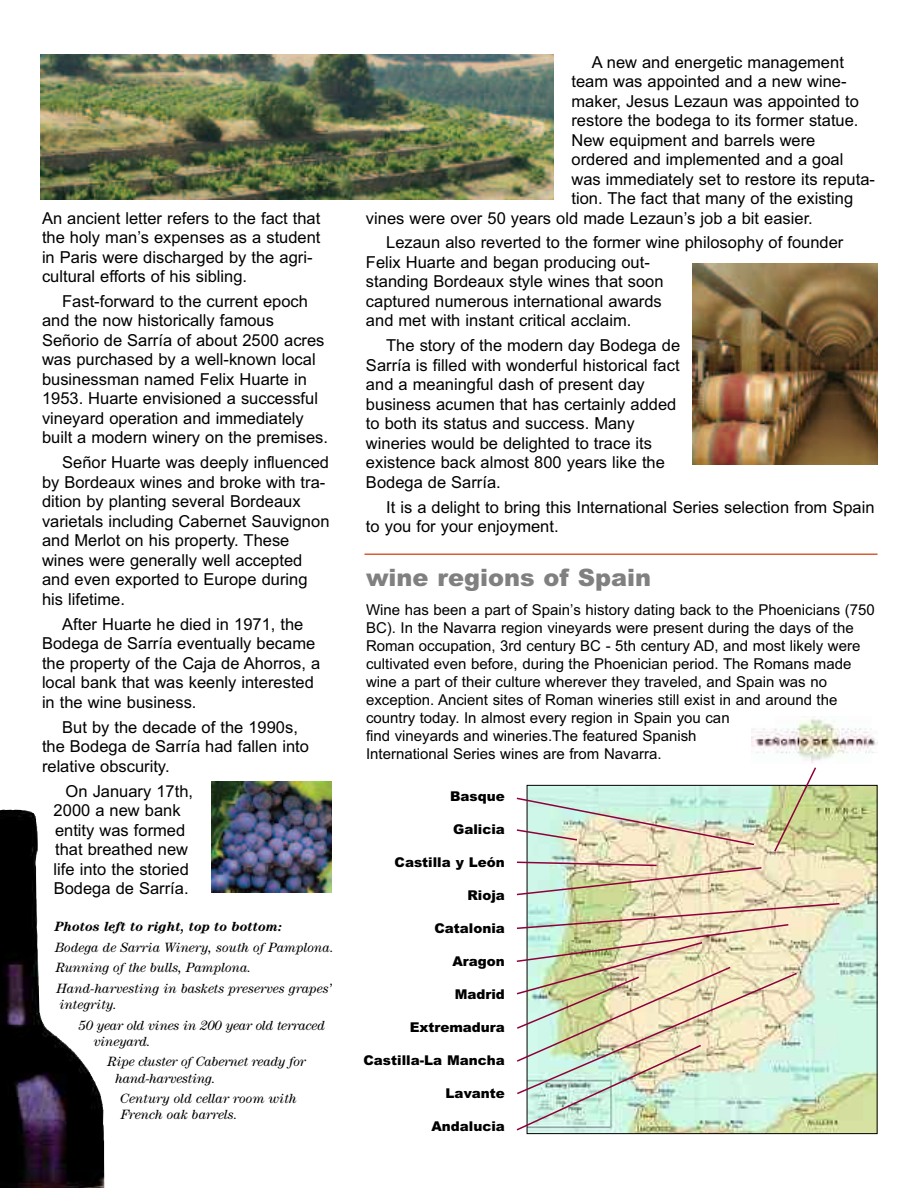
<style>
.page{position:relative;width:918px;height:1188px;background:#fff}
.page>*{position:absolute;margin:0;border:0;box-sizing:border-box;transform-origin:0 0}
.t1{font:900 24px "Arial";color:#808080}
.t2{font:16.5px/19.5px "Arial";color:#000}
.t3{font:15px/18px "Arial";color:#000}
.t4{font:italic 13.5px/20.5px "Century";color:#000}
.t5{font:900 13.5px "Arial";color:#000}
.t6{font:italic 700 13.5px "Century";color:#000}
</style>
<div class="page">
<hr style="left:364px;top:554px;width:514px;height:1px;background:#d85d32">
<img style="left:529px;top:787px;width:347px;height:345px">
<svg style="left:516px;top:861px;width:247px;height:35px;background:#d9d0b4"></svg>
<img style="left:0;top:809px;width:104px;height:379px">
<img style="left:516px;top:797px;width:240px;height:49px">
<img style="left:211px;top:782px;width:121px;height:111px">
<img style="left:693px;top:264px;width:185px;height:201px">
<img style="left:40px;top:54px;width:514px;height:146px">
<img style="left:516px;top:902px;width:325px;height:230px">
<svg style="left:773px;top:767px;width:45px;height:86px"></svg>
<img style="left:752px;top:719px;width:126px;height:44px">
<p class="t2" style="left:42px;top:208px;width:280px">An ancient letter refers to the fact that the holy man’s expenses as a student in Paris were discharged by the agri&shy;cultural efforts of his sibling.</p>
<p class="t2" style="left:42px;top:291px;width:288px;text-indent:20px">Fast-forward to the current epoch and the now historically famous Señorio de Sarría of about 2500 acres was purchased by a well-known local businessman named Felix Huarte in 1953. Huarte envisioned a successful vineyard operation and immediately built a modern winery on the premises.</p>
<p class="t2" style="left:42px;top:453px;width:289px;text-indent:20px">Señor Huarte was deeply influenced by Bordeaux wines and broke with tra&shy;dition by planting several Bordeaux varietals including Cabernet Sauvignon and Merlot on his property. These wines were generally well accepted and even exported to Europe during his lifetime.</p>
<p class="t2" style="left:42px;top:614px;width:280px;text-indent:20px">After Huarte he died in 1971, the<br>Bodega de Sarría eventually became the property of the Caja de Ahorros, a local bank that was keenly interested in the wine business.</p>
<p class="t2" style="left:42px;top:717px;width:268px;text-indent:20px">But by the decade of the 1990s, the Bodega de Sarría had fallen into relative obscurity.</p>
<p class="t2" style="left:54px;top:781px;width:141px;text-indent:12px">On January 17th,<br>2000 a new bank entity was formed that breathed new life into the storied<br>Bodega de Sarría.</p>
<p class="t6" style="left:55px;top:922px;width:229px">Photos left to right, top to bottom:</p>
<p class="t4" style="left:55px;top:938px;width:280px">Bodega de Sarria Winery, south of Pamplona.<br>Running of the bulls, Pamplona.<br>Hand-harvesting in baskets preserves grapes’</p>
<p class="t4" style="left:78px;top:995px;width:248px;text-indent:-19px">integrity.<br>50 year old vines in 200 year old terraced</p>
<p class="t4" style="left:108px;top:1032px;width:200px;text-indent:-14px">vineyard.<br>Ripe cluster of Cabernet ready for</p>
<p class="t4" style="left:120px;top:1069px;width:178px;text-indent:-5px">hand-harvesting.<br>Century old cellar room with</p>
<p class="t4" style="left:121px;top:1106px;width:118px">French oak barrels.</p>
<p class="t2" style="left:592px;top:52px;width:254px">A new and energetic management</p>
<p class="t2" style="left:572px;top:72px;width:277px">team was appointed and a new wine-</p>
<p class="t2" style="left:572px;top:91px;width:289px">maker, Jesus Lezaun was appointed to</p>
<p class="t2" style="left:572px;top:111px;width:289px">restore the bodega to its former statue.</p>
<p class="t2" style="left:572px;top:130px;width:245px">New equipment and barrels were</p>
<p class="t2" style="left:572px;top:150px;width:273px">ordered and implemented and a goal</p>
<p class="t2" style="left:572px;top:169px;width:305px">was immediately set to restore its reputa-</p>
<p class="t2" style="left:572px;top:189px;width:283px">tion. The fact that many of the existing</p>
<p class="t2" style="left:366px;top:208px;width:448px">vines were over 50 years old made Lezaun’s job a bit easier.</p>
<p class="t2" style="left:366px;top:233px;width:479px;text-indent:20px">Lezaun also reverted to the former wine philosophy of founder Felix Huarte and began producing out-<br>standing Bordeaux style wines that soon<br>captured numerous international awards<br>and met with instant critical acclaim.</p>
<p class="t2" style="left:366px;top:336px;width:316px;text-indent:20px">The story of the modern day Bodega de Sarría is filled with wonderful historical fact and a meaningful dash of present day business acumen that has certainly added to both its status and success. Many wineries would be delighted to trace its existence back almost 800 years like the Bodega de Sarría.</p>
<p class="t2" style="left:366px;top:497px;width:510px;text-indent:20px">It is a delight to bring this International Series selection from Spain to you for your enjoyment.</p>
<h1 class="t1" style="left:366px;top:563px;width:287px">wine regions of Spain</h1>
<p class="t3" style="left:366px;top:600px;width:510px">Wine has been a part of Spain’s history dating back to the Phoenicians (750<br>BC). In the Navarra region vineyards were present during the days of the Roman occupation, 3rd century BC - 5th century AD, and most likely were cultivated even before, during the Phoenician period. The Romans made wine a part of their culture wherever they traveled, and Spain was no exception. Ancient sites of Roman wineries still exist in and around the country today. In almost every region in Spain you can<br>find vineyards and wineries.The featured Spanish<br>International Series wines are from Navarra.</p>
<p class="t5" style="left:450px;top:788px;width:56px">Basque</p>
<p class="t5" style="left:453px;top:821px;width:53px">Galicia</p>
<p class="t5" style="left:395px;top:854px;width:112px">Castilla y León</p>
<p class="t5" style="left:467px;top:887px;width:39px">Rioja</p>
<p class="t5" style="left:434px;top:920px;width:72px">Catalonia</p>
<p class="t5" style="left:452px;top:953px;width:54px">Aragon</p>
<p class="t5" style="left:455px;top:986px;width:52px">Madrid</p>
<p class="t5" style="left:410px;top:1019px;width:97px">Extremadura</p>
<p class="t5" style="left:363px;top:1052px;width:143px">Castilla-La Mancha</p>
<p class="t5" style="left:446px;top:1085px;width:61px">Lavante</p>
<p class="t5" style="left:431px;top:1118px;width:75px">Andalucia</p>
</div>
